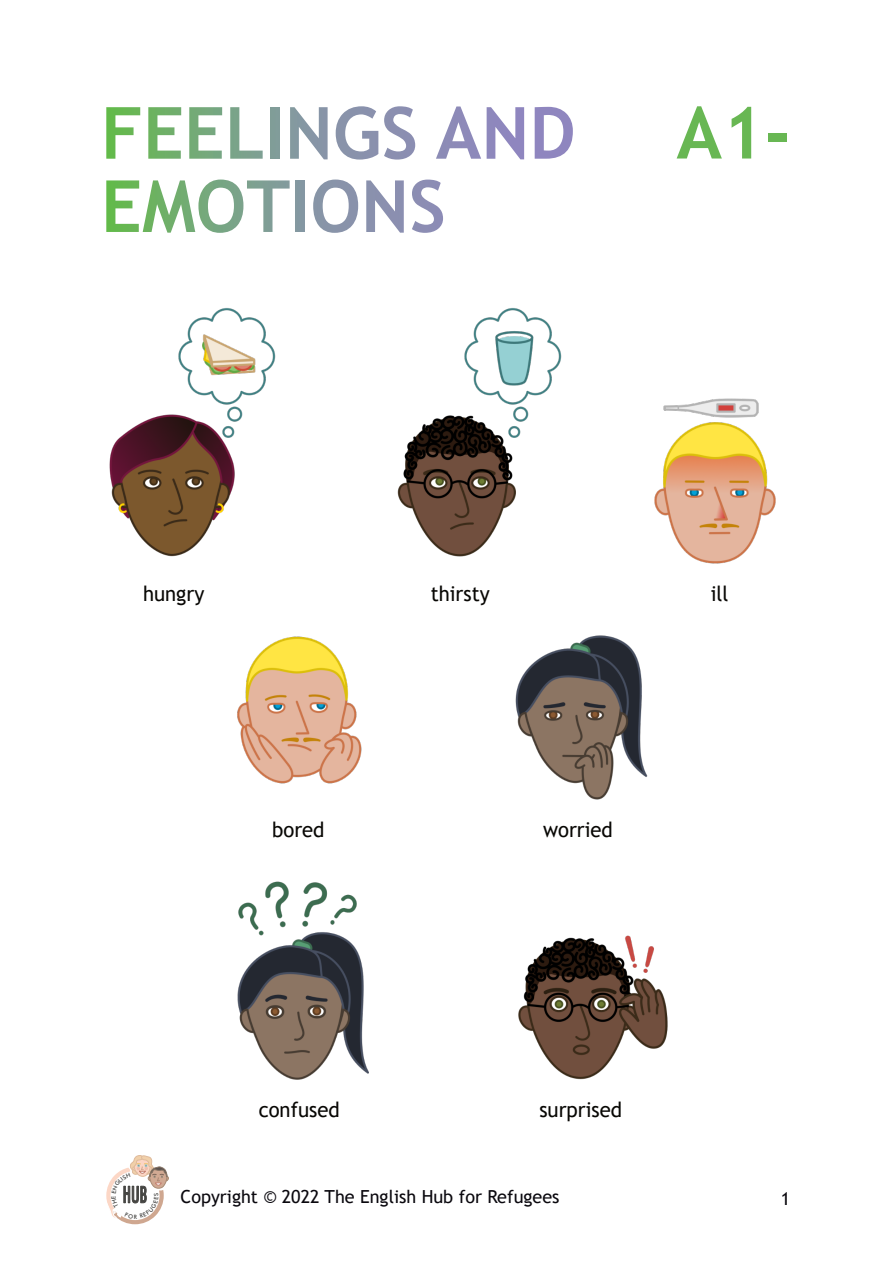
<style>
.page{position:relative;width:893px;height:1263px;background:#fff}
.page>*{position:absolute;margin:0;border:0;box-sizing:border-box;transform-origin:0 0}
.t1{font:700 72px "Trebuchet MS";color:#68b753}
.t2{font:21px "Trebuchet MS";color:#080704;scale:.96 1}
.t3{font:18px "Trebuchet MS";color:#0a080e}
</style>
<div class="page">
<svg style="left:106px;top:107px;width:34px;height:52px"></svg>
<svg style="left:148px;top:107px;width:33px;height:52px"></svg>
<svg style="left:189px;top:107px;width:33px;height:52px"></svg>
<svg style="left:230px;top:107px;width:33px;height:52px"></svg>
<div style="left:270px;top:107px;width:9px;height:52px;background:#809d98"></div>
<svg style="left:290px;top:107px;width:38px;height:52px"></svg>
<svg style="left:336px;top:106px;width:42px;height:54px"></svg>
<svg style="left:384px;top:106px;width:31px;height:54px"></svg>
<svg style="left:436px;top:106px;width:45px;height:53px"></svg>
<svg style="left:487px;top:107px;width:37px;height:52px"></svg>
<svg style="left:535px;top:107px;width:38px;height:52px"></svg>
<svg style="left:106px;top:180px;width:184px;height:53px"></svg>
<div style="left:296px;top:180px;width:9px;height:52px;background:#8498a2"></div>
<svg style="left:313px;top:180px;width:45px;height:53px"></svg>
<svg style="left:366px;top:180px;width:38px;height:53px"></svg>
<svg style="left:412px;top:180px;width:31px;height:53px"></svg>
<img style="left:518px;top:935px;width:150px;height:145px">
<img style="left:397px;top:308px;width:165px;height:249px">
<img style="left:515px;top:635px;width:133px;height:165px">
<img style="left:237px;top:881px;width:132px;height:199px">
<img style="left:109px;top:308px;width:167px;height:249px">
<img style="left:237px;top:636px;width:125px;height:148px">
<img style="left:654px;top:398px;width:122px;height:166px">
<svg style="left:106px;top:1155px;width:63px;height:69px"></svg>
<h1 class="t1" style="left:676px;top:105px;width:116px">A1-</h1>
<p class="t2" style="left:143px;top:585px;width:65px">hungry</p>
<p class="t2" style="left:431px;top:585px;width:63px">thirsty</p>
<p class="t2" style="left:272px;top:821px;width:56px">bored</p>
<p class="t2" style="left:543px;top:821px;width:74px">worried</p>
<p class="t2" style="left:711px;top:585px;width:20px">ill</p>
<p class="t2" style="left:259px;top:1102px;width:86px">confused</p>
<p class="t2" style="left:539px;top:1102px;width:88px">surprised</p>
<p class="t3" style="left:181px;top:1190px;width:380px">Copyright © 2022 The English Hub for Refugees</p>
<p class="t3" style="left:781px;top:1191px;width:11px">1</p>
</div>
